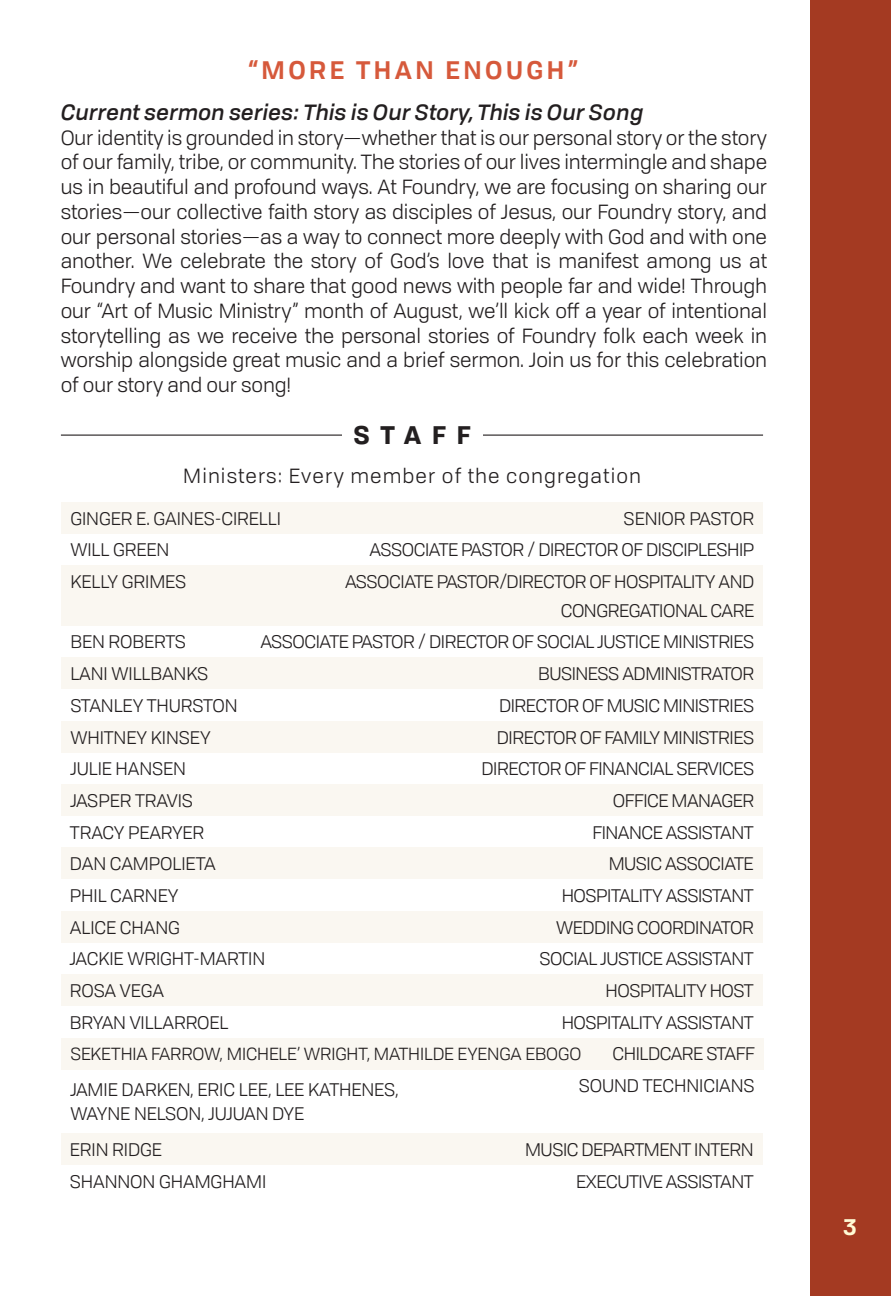
<style>
.page{position:relative;width:891px;height:1296px;background:#fff}
.page>*{position:absolute;margin:0;border:0;box-sizing:border-box;transform-origin:0 0}
.t1{font:600 24.75px "Tofino Pro Personal";letter-spacing:.14em;color:#d6593b}
.t2{font:700 24.75px "Tofino Pro Personal";letter-spacing:.43em;color:#231f20}
.t3{font:600 22.5px "Tofino Pro Personal";color:#fffbd6}
.t4{font:italic 500 21.6px "Tofino Pro Personal";letter-spacing:-.005em;color:#231f20}
.t5{font:20.25px/24.8px "Tofino Pro Personal";letter-spacing:-.005em;color:#231f20;text-align:justify}
.t6{font:20.25px "Tofino Pro Personal";letter-spacing:.055em;color:#231f20}
.t7{font:18px/29.2px "Tofino Pro Personal";letter-spacing:-.025em;color:#231f20;text-align:right}
.t8{font:18px "Tofino Pro Personal";letter-spacing:-.005em;color:#231f20}
.t9{font:17.32px "Tofino Pro Personal";letter-spacing:-.005em;color:#231f20}
</style>
<div class="page">
<div style="left:810px;top:0;width:81px;height:1296px;background:#a43a22"></div>
<hr style="left:61px;top:435px;width:702px;height:1px;background:#231f20">
<div style="left:342px;top:425px;width:140px;height:21px;background:#fff"></div>
<div style="left:61px;top:502px;width:702px;height:32px;background:#faf7f1"></div>
<div style="left:61px;top:565px;width:702px;height:61px;background:#faf7f1"></div>
<div style="left:61px;top:658px;width:702px;height:31px;background:#faf7f1"></div>
<div style="left:61px;top:721px;width:702px;height:32px;background:#faf7f1"></div>
<div style="left:61px;top:784px;width:702px;height:32px;background:#faf7f1"></div>
<div style="left:61px;top:848px;width:702px;height:31px;background:#faf7f1"></div>
<div style="left:61px;top:911px;width:702px;height:32px;background:#faf7f1"></div>
<div style="left:61px;top:974px;width:702px;height:32px;background:#faf7f1"></div>
<div style="left:61px;top:1134px;width:702px;height:31px;background:#faf7f1"></div>
<div style="left:61px;top:1038px;width:703px;height:31px;background:#faf7f1"></div>
<p class="t1" style="left:248px;top:50px;width:332px">“MORE THAN ENOUGH”</p>
<p class="t4" style="left:61px;top:95px;width:585px">Current sermon series: This is Our Story, This is Our Song</p>
<p class="t5" style="left:61px;top:124px;width:708px">Our identity is grounded in story—whether that is our personal story or the story of our family, tribe, or community. The stories of our lives intermingle and shape us in beautiful and profound ways. At Foundry, we are focusing on sharing our stories—our collective faith story as disciples of Jesus, our Foundry story, and our personal stories—as a way to connect more deeply with God and with one another. We celebrate the story of God’s love that is manifest among us at Foundry and want to share that good news with people far and wide! Through our “Art of Music Ministry” month of August, we’ll kick off a year of intentional storytelling as we receive the personal stories of Foundry folk each week in worship alongside great music and a brief sermon. Join us for this celebration of our story and our song!</p>
<p class="t2" style="left:354px;top:414px;width:118px">STAFF</p>
<p class="t6" style="left:183px;top:461px;width:459px">Ministers: Every member of the congregation</p>
<p class="t8" style="left:70px;top:505px;width:212px">GINGER E. GAINES-CIRELLI</p>
<p class="t8" style="left:624px;top:505px;width:132px">SENIOR PASTOR</p>
<p class="t8" style="left:70px;top:537px;width:100px">WILL GREEN</p>
<p class="t7" style="left:370px;top:534px;width:386px">ASSOCIATE PASTOR / DIRECTOR OF DISCIPLESHIP</p>
<p class="t8" style="left:70px;top:568px;width:118px">KELLY GRIMES</p>
<p class="t7" style="left:345px;top:566px;width:411px">ASSOCIATE PASTOR/DIRECTOR OF HOSPITALITY AND<br>CONGREGATIONAL CARE</p>
<p class="t8" style="left:70px;top:629px;width:117px">BEN ROBERTS</p>
<p class="t7" style="left:260px;top:626px;width:495px">ASSOCIATE PASTOR / DIRECTOR OF SOCIAL JUSTICE MINISTRIES</p>
<p class="t8" style="left:70px;top:661px;width:139px">LANI WILLBANKS</p>
<p class="t7" style="left:538px;top:658px;width:218px">BUSINESS ADMINISTRATOR</p>
<p class="t8" style="left:70px;top:692px;width:169px">STANLEY THURSTON</p>
<p class="t7" style="left:499px;top:690px;width:257px">DIRECTOR OF MUSIC MINISTRIES</p>
<p class="t8" style="left:70px;top:724px;width:142px">WHITNEY KINSEY</p>
<p class="t7" style="left:497px;top:721px;width:259px">DIRECTOR OF FAMILY MINISTRIES</p>
<p class="t8" style="left:70px;top:756px;width:117px">JULIE HANSEN</p>
<p class="t7" style="left:482px;top:753px;width:274px">DIRECTOR OF FINANCIAL SERVICES</p>
<p class="t8" style="left:70px;top:787px;width:124px">JASPER TRAVIS</p>
<p class="t7" style="left:613px;top:785px;width:143px">OFFICE MANAGER</p>
<p class="t8" style="left:70px;top:819px;width:136px">TRACY PEARYER</p>
<p class="t7" style="left:593px;top:816px;width:163px">FINANCE ASSISTANT</p>
<p class="t8" style="left:70px;top:851px;width:148px">DAN CAMPOLIETA</p>
<p class="t7" style="left:609px;top:848px;width:147px">MUSIC ASSOCIATE</p>
<p class="t8" style="left:70px;top:882px;width:110px">PHIL CARNEY</p>
<p class="t7" style="left:562px;top:880px;width:194px">HOSPITALITY ASSISTANT</p>
<p class="t8" style="left:70px;top:914px;width:112px">ALICE CHANG</p>
<p class="t7" style="left:556px;top:911px;width:199px">WEDDING COORDINATOR</p>
<p class="t8" style="left:70px;top:946px;width:197px">JACKIE WRIGHT-MARTIN</p>
<p class="t7" style="left:540px;top:943px;width:216px">SOCIAL JUSTICE ASSISTANT</p>
<p class="t7" style="left:70px;top:975px;width:96px">ROSA VEGA</p>
<p class="t7" style="left:605px;top:975px;width:150px">HOSPITALITY HOST</p>
<p class="t8" style="left:70px;top:1009px;width:160px">BRYAN VILLARROEL</p>
<p class="t7" style="left:562px;top:1006px;width:194px">HOSPITALITY ASSISTANT</p>
<p class="t9" style="left:70px;top:1041px;width:513px">SEKETHIA FARROW, MICHELE’ WRIGHT, MATHILDE EYENGA EBOGO</p>
<p class="t7" style="left:613px;top:1038px;width:144px">CHILDCARE STAFF</p>
<p class="t8" style="left:70px;top:1076px;width:330px">JAMIE DARKEN, ERIC LEE, LEE KATHENES,</p>
<p class="t8" style="left:70px;top:1101px;width:235px">WAYNE NELSON, JUJUAN DYE</p>
<p class="t8" style="left:579px;top:1072px;width:177px">SOUND TECHNICIANS</p>
<p class="t8" style="left:70px;top:1137px;width:94px">ERIN RIDGE</p>
<p class="t7" style="left:525px;top:1134px;width:230px">MUSIC DEPARTMENT INTERN</p>
<p class="t8" style="left:70px;top:1168px;width:198px">SHANNON GHAMGHAMI</p>
<p class="t7" style="left:576px;top:1166px;width:179px">EXECUTIVE ASSISTANT</p>
<p class="t3" style="left:844px;top:1209px;width:15px">3</p>
</div>
